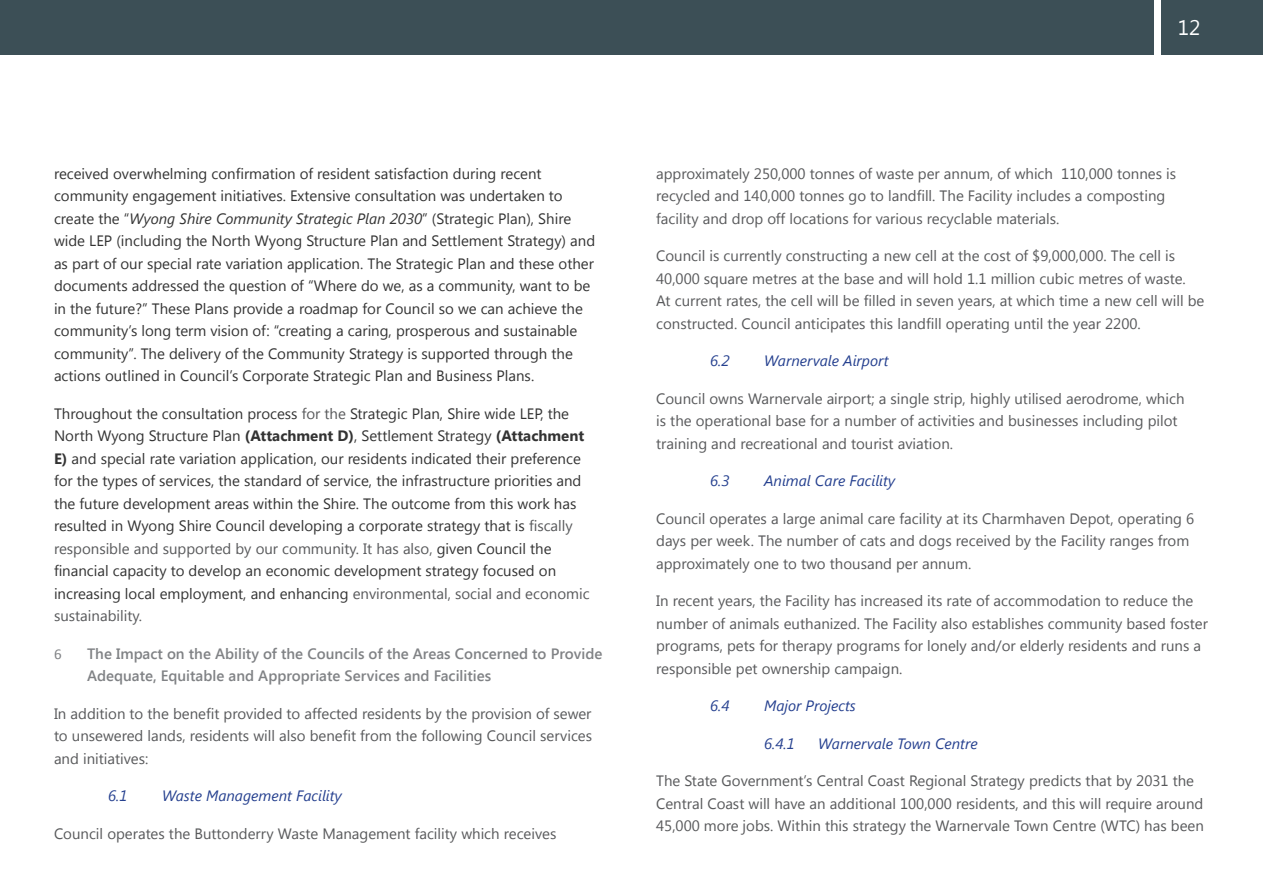
<style>
.page{position:relative;width:1263px;height:893px;background:#fff}
.page>*{position:absolute;margin:0;border:0;box-sizing:border-box;transform-origin:0 0}
.t1{font:21px "Segoe UI";color:#fff}
.t2{font:15px/22.5px "Segoe UI";color:#58595b}
.t3{font:15px/22.5px "Segoe UI";color:#333}
.t4{font:600 15px/22.5px "Segoe UI";color:#808285}
.t5{font:italic 15px "Segoe UI";color:#25408f}
.t6{font:15px "Calibri";color:#808285}
.s1{font-style:italic}
.s2{color:#58595b}
.s3{font-weight:700}
</style>
<div class="page">
<div style="left:0;top:0;width:1263px;height:55px;background:#3c4f56"></div>
<div style="left:1154px;top:0;width:6px;height:63px;background:#fff"></div>
<p class="t3" style="left:54px;top:162px;width:543px">received overwhelming confirmation of resident satisfaction during recent community engagement initiatives. Extensive consultation was undertaken to create the “<span class="s1">Wyong Shire Community Strategic Plan 2030</span>” (Strategic Plan), Shire wide LEP (including the North Wyong Structure Plan and Settlement Strategy) and as part of our special rate variation application. The Strategic Plan and these other documents addressed the question of “Where do we, as a community, want to be in the future?” These Plans provide a roadmap for Council so we can achieve the community’s long term vision of: “creating a caring, prosperous and sustainable community”. The delivery of the Community Strategy is supported through the actions outlined in Council’s Corporate Strategic Plan and Business Plans.</p>
<p class="t3" style="left:54px;top:402px;width:537px">Throughout the consultation process <span class="s2">for the</span> Strategic Plan, Shire wide LEP, the North Wyong Structure Plan <span class="s3">(Attachment D)</span>, Settlement Strategy <span class="s3">(Attachment E)</span> and special rate variation application, our residents indicated their preference for the types of services, the standard of service, the infrastructure priorities and the future development areas within the Shire. The outcome from this work has resulted in Wyong Shire Council developing a corporate strategy that is <span class="s2">fiscally responsible and supported by our community. It has also,</span> given Council the financial capacity to develop an economic development strategy focused on increasing local employment, and enhancing <span class="s2">environmental, social and economic sustainability.</span></p>
<p class="t6" style="left:54px;top:644px;width:9px">6</p>
<p class="t4" style="left:87px;top:642px;width:517px">The Impact on the Ability of the Councils of the Areas Concerned to Provide<br>Adequate, Equitable and Appropriate Services and Facilities</p>
<p class="t2" style="left:54px;top:702px;width:540px;text-align:justify">In addition to the benefit provided to affected residents by the provision of sewer to unsewered lands, residents will also benefit from the following Council services and initiatives:</p>
<p class="t5" style="left:108px;top:786px;width:21px">6.1</p>
<p class="t5" style="left:162px;top:786px;width:181px">Waste Management Facility</p>
<p class="t2" style="left:54px;top:822px;width:504px">Council operates the Buttonderry Waste Management facility which receives</p>
<h1 class="t1" style="left:1178px;top:13px;width:24px">12</h1>
<p class="t2" style="left:656px;top:162px;width:521px">approximately 250,000 tonnes of waste per annum, of which 110,000 tonnes is recycled and 140,000 tonnes go to landfill. The Facility includes a composting facility and drop off locations for various recyclable materials.</p>
<p class="t2" style="left:656px;top:244px;width:550px">Council is currently constructing a new cell at the cost of $9,000,000. The cell is 40,000 square metres at the base and will hold 1.1 million cubic metres of waste.<br>At current rates, the cell will be filled in seven years, at which time a new cell will be constructed. Council anticipates this landfill operating until the year 2200.</p>
<p class="t5" style="left:710px;top:351px;width:21px">6.2</p>
<p class="t5" style="left:764px;top:351px;width:126px">Warnervale Airport</p>
<p class="t2" style="left:656px;top:387px;width:530px">Council owns Warnervale airport; a single strip, highly utilised aerodrome, which is the operational base for a number of activities and businesses including pilot training and recreational and tourist aviation.</p>
<p class="t5" style="left:710px;top:471px;width:21px">6.3</p>
<p class="t5" style="left:764px;top:471px;width:133px">Animal Care Facility</p>
<p class="t2" style="left:656px;top:507px;width:540px">Council operates a large animal care facility at its Charmhaven Depot, operating 6 days per week. The number of cats and dogs received by the Facility ranges from approximately one to two thousand per annum.</p>
<p class="t2" style="left:656px;top:589px;width:553px">In recent years, the Facility has increased its rate of accommodation to reduce the number of animals euthanized. The Facility also establishes community based foster programs, pets for therapy programs for lonely and/or elderly residents and runs a responsible pet ownership campaign.</p>
<p class="t5" style="left:710px;top:696px;width:21px">6.4</p>
<p class="t5" style="left:764px;top:696px;width:93px">Major Projects</p>
<p class="t5" style="left:764px;top:733px;width:32px">6.4.1</p>
<p class="t5" style="left:818px;top:733px;width:161px">Warnervale Town Centre</p>
<p class="t2" style="left:656px;top:769px;width:549px">The State Government’s Central Coast Regional Strategy predicts that by 2031 the<br>Central Coast will have an additional 100,000 residents, and this will require around<br>45,000 more jobs. Within this strategy the Warnervale Town Centre (WTC) has been</p>
</div>
